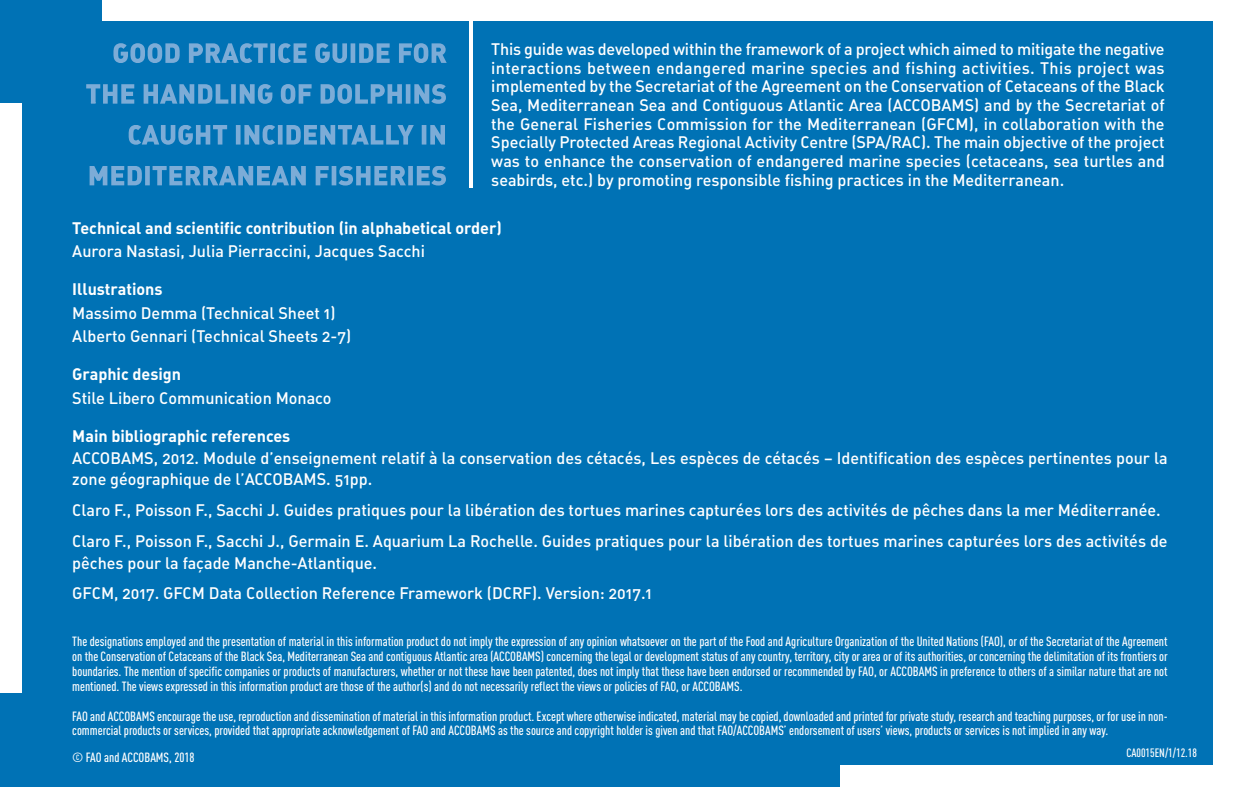
<style>
.page{position:relative;width:1234px;height:787px;background:#fff}
.page>*{position:absolute;margin:0;border:0;box-sizing:border-box;transform-origin:0 0}
.t1{font:16.5px/18.6px "DIN Medium Alternate";color:#fff}
.t2{font:16.5px "DIN Bold Alternate";color:#fff}
.t3{font:500 13.2px/14.9px "DIN Cond";color:#fff;text-align:justify}
.t4{font:500 12px "DIN Cond";color:#fff}
</style>
<div class="page">
<div style="left:0;top:693px;width:839px;height:94px;background:#0072b5"></div>
<div style="left:22px;top:21px;width:1190px;height:743px;background:#0072b5"></div>
<div style="left:0;top:0;width:102px;height:102px;background:#0072b5"></div>
<hr style="left:469px;top:0;width:3px;height:187px;background:#fff">
<svg style="left:113px;top:43px;width:234px;height:20px"></svg>
<svg style="left:90px;top:84px;width:356px;height:20px"></svg>
<svg style="left:86px;top:84px;width:16px;height:18px"></svg>
<svg style="left:129px;top:125px;width:316px;height:20px"></svg>
<svg style="left:90px;top:166px;width:356px;height:19px"></svg>
<p class="t1" style="left:491px;top:40px;width:674px;text-align:justify">This guide was developed within the framework of a project which aimed to mitigate the negative interactions between endangered marine species and fishing activities. This project was implemented by the Secretariat of the Agreement on the Conservation of Cetaceans of the Black Sea, Mediterranean Sea and Contiguous Atlantic Area (ACCOBAMS) and by the Secretariat of the General Fisheries Commission for the Mediterranean (GFCM), in collaboration with the Specially Protected Areas Regional Activity Centre (SPA/RAC). The main objective of the project was to enhance the conservation of endangered marine species (cetaceans, sea turtles and seabirds, etc.) by promoting responsible fishing practices in the Mediterranean.</p>
<p class="t2" style="left:72px;top:218px;width:431px">Technical and scientific contribution (in alphabetical order)</p>
<p class="t1" style="left:72px;top:242px;width:354px">Aurora Nastasi, Julia Pierraccini, Jacques Sacchi</p>
<p class="t2" style="left:72px;top:280px;width:92px">Illustrations</p>
<p class="t1" style="left:72px;top:301px;width:280px;line-height:23.2px">Massimo Demma (Technical Sheet 1)<br>Alberto Gennari (Technical Sheets 2-7)</p>
<p class="t2" style="left:72px;top:365px;width:110px">Graphic design</p>
<p class="t1" style="left:72px;top:388px;width:261px">Stile Libero Communication Monaco</p>
<p class="t2" style="left:72px;top:426px;width:219px">Main bibliographic references</p>
<p class="t1" style="left:72px;top:447px;width:1096px;line-height:21.8px">ACCOBAMS, 2012. Module d’enseignement relatif à la conservation des cétacés, Les espèces de cétacés – Identification des espèces pertinentes pour la zone géographique de l’ACCOBAMS. 51pp.</p>
<p class="t1" style="left:72px;top:495px;width:1096px;line-height:30.8px">Claro F., Poisson F., Sacchi J. Guides pratiques pour la libération des tortues marines capturées lors des activités de pêches dans la mer Méditerranée.<br>Claro F., Poisson F., Sacchi J., Germain E. Aquarium La Rochelle. Guides pratiques pour la libération des tortues marines capturées lors des activités de</p>
<p class="t1" style="left:72px;top:547px;width:581px;line-height:30.8px">pêches pour la façade Manche-Atlantique.<br>GFCM, 2017. GFCM Data Collection Reference Framework (DCRF). Version: 2017.1</p>
<p class="t3" style="left:72px;top:635px;width:1096px">The designations employed and the presentation of material in this information product do not imply the expression of any opinion whatsoever on the part of the Food and Agriculture Organization of the United Nations (FAO), or of the Secretariat of the Agreement on the Conservation of Cetaceans of the Black Sea, Mediterranean Sea and contiguous Atlantic area (ACCOBAMS) concerning the legal or development status of any country, territory, city or area or of its authorities, or concerning the delimitation of its frontiers or boundaries. The mention of specific companies or products of manufacturers, whether or not these have been patented, does not imply that these have been endorsed or recommended by FAO, or ACCOBAMS in preference to others of a similar nature that are not mentioned. The views expressed in this information product are those of the author(s) and do not necessarily reflect the views or policies of FAO, or ACCOBAMS.</p>
<p class="t3" style="left:72px;top:709px;width:1096px">FAO and ACCOBAMS encourage the use, reproduction and dissemination of material in this information product. Except where otherwise indicated, material may be copied, downloaded and printed for private study, research and teaching purposes, or for use in non&shy;commercial products or services, provided that appropriate acknowledgement of FAO and ACCOBAMS as the source and copyright holder is given and that FAO/ACCOBAMS’ endorsement of users’ views, products or services is not implied in any way.</p>
<p class="t3" style="left:72px;top:751px;width:124px">© FAO and ACCOBAMS, 2018</p>
<p class="t4" style="left:1125px;top:748px;width:72px">CA0015EN/1/12.18</p>
</div>
